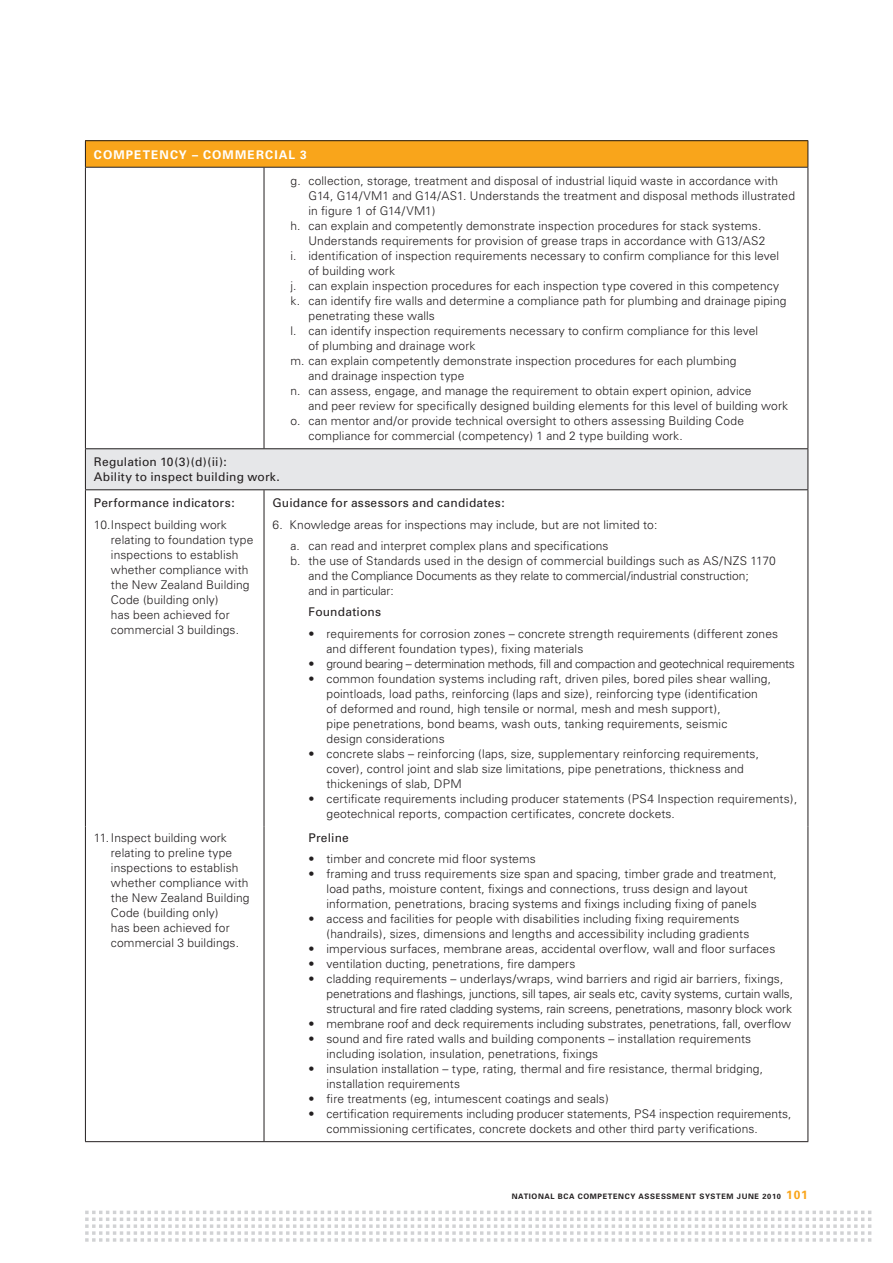
<style>
.page{position:relative;width:893px;height:1263px;background:#fff}
.page>*{position:absolute;margin:0;border:0;box-sizing:border-box;transform-origin:0 0}
.t1{font:300 12px/15px "Univers";letter-spacing:.01em;color:#231f20}
.t2{font:300 12px/15px "Univers";letter-spacing:-.01em;color:#231f20}
.t3{font:12px/15px "Univers";letter-spacing:.015em;color:#231f20}
.t4{font:300 12px "Univers";letter-spacing:-.02em;color:#231f20}
.t5{font:700 12px "Univers";letter-spacing:.09em;color:#fff}
.t6{font:700 7.5px "Univers";letter-spacing:.08em;color:#231f20}
.s1{font-size:12px;color:#f9a51b}
</style>
<div class="page">
<svg style="left:85px;top:1210px;width:786px;height:32px"></svg>
<div style="left:85px;top:141px;width:723px;height:26px;background:#f9a51b"></div>
<div style="left:85px;top:449px;width:723px;height:41px;background:#e6e7e9"></div>
<hr style="left:85px;top:140px;width:179px;height:1px;background:#231f20">
<svg style="left:85px;top:141px;width:1px;height:26px"></svg>
<hr style="left:264px;top:140px;width:544px;height:1px;background:#231f20">
<svg style="left:807px;top:141px;width:1px;height:26px"></svg>
<hr style="left:85px;top:167px;width:179px;height:1px;background:#231f20">
<hr style="left:264px;top:167px;width:544px;height:1px;background:#231f20">
<hr style="left:85px;top:168px;width:1px;height:280px;background:#231f20">
<hr style="left:264px;top:168px;width:1px;height:280px;background:#231f20">
<hr style="left:807px;top:168px;width:1px;height:280px;background:#231f20">
<hr style="left:85px;top:448px;width:179px;height:1px;background:#231f20">
<hr style="left:85px;top:449px;width:1px;height:40px;background:#231f20">
<hr style="left:264px;top:448px;width:544px;height:1px;background:#231f20">
<hr style="left:807px;top:449px;width:1px;height:40px;background:#231f20">
<hr style="left:85px;top:489px;width:179px;height:1px;background:#231f20">
<hr style="left:85px;top:490px;width:1px;height:336px;background:#231f20">
<hr style="left:264px;top:489px;width:544px;height:1px;background:#231f20">
<hr style="left:264px;top:490px;width:1px;height:336px;background:#231f20">
<hr style="left:807px;top:490px;width:1px;height:336px;background:#231f20">
<hr style="left:85px;top:826px;width:1px;height:315px;background:#231f20">
<hr style="left:264px;top:826px;width:1px;height:315px;background:#231f20">
<hr style="left:807px;top:826px;width:1px;height:315px;background:#231f20">
<hr style="left:85px;top:1141px;width:179px;height:1px;background:#231f20">
<hr style="left:264px;top:1141px;width:544px;height:1px;background:#231f20">
<p class="t5" style="left:94px;top:147px;width:214px">COMPETENCY – COMMERCIAL 3</p>
<p class="t1" style="left:291px;top:173px;width:489px">g. collection, storage, treatment and disposal of industrial liquid waste in accordance with</p>
<p class="t1" style="left:309px;top:188px;width:488px">G14, G14/VM1 and G14/AS1. Understands the treatment and disposal methods illustrated</p>
<p class="t1" style="left:308px;top:203px;width:128px">in figure 1 of G14/VM1)</p>
<p class="t1" style="left:290px;top:218px;width:472px">h. can explain and competently demonstrate inspection procedures for stack systems.</p>
<p class="t1" style="left:308px;top:233px;width:458px">Understands requirements for provision of grease traps in accordance with G13/AS2</p>
<p class="t1" style="left:290px;top:248px;width:490px">i. identification of inspection requirements necessary to confirm compliance for this level</p>
<p class="t1" style="left:308px;top:263px;width:88px">of building work</p>
<p class="t1" style="left:290px;top:278px;width:490px">j. can explain inspection procedures for each inspection type covered in this competency</p>
<p class="t1" style="left:290px;top:293px;width:497px">k. can identify fire walls and determine a compliance path for plumbing and drainage piping</p>
<p class="t1" style="left:308px;top:308px;width:128px">penetrating these walls</p>
<p class="t1" style="left:290px;top:323px;width:469px">l. can identify inspection requirements necessary to confirm compliance for this level</p>
<p class="t1" style="left:309px;top:338px;width:169px">of plumbing and drainage work</p>
<p class="t1" style="left:291px;top:353px;width:448px">m. can explain competently demonstrate inspection procedures for each plumbing</p>
<p class="t1" style="left:308px;top:368px;width:157px">and drainage inspection type</p>
<p class="t1" style="left:290px;top:383px;width:463px">n. can assess, engage, and manage the requirement to obtain expert opinion, advice</p>
<p class="t1" style="left:309px;top:398px;width:481px">and peer review for specifically designed building elements for this level of building work</p>
<p class="t1" style="left:291px;top:413px;width:455px">o. can mentor and/or provide technical oversight to others assessing Building Code</p>
<p class="t1" style="left:309px;top:428px;width:376px">compliance for commercial (competency) 1 and 2 type building work.</p>
<p class="t3" style="left:94px;top:455px;width:187px">Regulation 10(3)(d)(ii):<br>Ability to inspect building work.</p>
<p class="t3" style="left:94px;top:496px;width:142px">Performance indicators:</p>
<p class="t1" style="left:111px;top:517px;width:144px;text-indent:-17px">10. Inspect building work relating to foundation type inspections to establish whether compliance with the New Zealand Building<br>Code (building only)<br>has been achieved for commercial 3 buildings.</p>
<p class="t3" style="left:273px;top:496px;width:234px">Guidance for assessors and candidates:</p>
<p class="t1" style="left:291px;top:514px;width:369px;line-height:21.5px;text-indent:-18px">6. Knowledge areas for inspections may include, but are not limited to: a. can read and interpret complex plans and specifications</p>
<p class="t1" style="left:308px;top:553px;width:469px;text-indent:-18px">b. the use of Standards used in the design of commercial buildings such as AS/NZS 1170 and the Compliance Documents as they relate to commercial/industrial construction;<br>and in particular:</p>
<p class="t3" style="left:309px;top:605px;width:74px">Foundations</p>
<p class="t1" style="left:327px;top:626px;width:453px;text-indent:-18px">• requirements for corrosion zones – concrete strength requirements (different zones and different foundation types), fixing materials</p>
<p class="t4" style="left:309px;top:656px;width:488px">• ground bearing – determination methods, fill and compaction and geotechnical requirements</p>
<p class="t1" style="left:326px;top:671px;width:446px;text-indent:-18px">• common foundation systems including raft, driven piles, bored piles shear walling, pointloads, load paths, reinforcing (laps and size), reinforcing type (identification of deformed and round, high tensile or normal, mesh and mesh support),<br>pipe penetrations, bond beams, wash outs, tanking requirements, seismic<br>design considerations</p>
<p class="t1" style="left:327px;top:746px;width:434px;text-indent:-18px">• concrete slabs – reinforcing (laps, size, supplementary reinforcing requirements, cover), control joint and slab size limitations, pipe penetrations, thickness and thickenings of slab, DPM</p>
<p class="t1" style="left:327px;top:791px;width:472px;text-indent:-18px">• certificate requirements including producer statements (PS4 Inspection requirements), geotechnical reports, compaction certificates, concrete dockets.</p>
<p class="t1" style="left:111px;top:830px;width:140px;text-indent:-17px">11. Inspect building work relating to preline type inspections to establish whether compliance with the New Zealand Building<br>Code (building only)<br>has been achieved for commercial 3 buildings.</p>
<p class="t3" style="left:309px;top:830px;width:42px">Preline</p>
<p class="t1" style="left:309px;top:851px;width:229px">• timber and concrete mid floor systems</p>
<p class="t1" style="left:327px;top:866px;width:452px;text-indent:-18px">• framing and truss requirements size span and spacing, timber grade and treatment, load paths, moisture content, fixings and connections, truss design and layout information, penetrations, bracing systems and fixings including fixing of panels</p>
<p class="t1" style="left:327px;top:911px;width:424px;text-indent:-18px">• access and facilities for people with disabilities including fixing requirements (handrails), sizes, dimensions and lengths and accessibility including gradients</p>
<p class="t1" style="left:309px;top:941px;width:468px">• impervious surfaces, membrane areas, accidental overflow, wall and floor surfaces</p>
<p class="t1" style="left:309px;top:956px;width:268px">• ventilation ducting, penetrations, fire dampers</p>
<p class="t2" style="left:326px;top:971px;width:468px;text-indent:-18px">• cladding requirements – underlays/wraps, wind barriers and rigid air barriers, fixings, penetrations and flashings, junctions, sill tapes, air seals etc, cavity systems, curtain walls, structural and fire rated cladding systems, rain screens, penetrations, masonry block work</p>
<p class="t1" style="left:308px;top:1016px;width:484px">• membrane roof and deck requirements including substrates, penetrations, fall, overflow</p>
<p class="t1" style="left:326px;top:1031px;width:426px;text-indent:-18px">• sound and fire rated walls and building components – installation requirements including isolation, insulation, penetrations, fixings</p>
<p class="t1" style="left:326px;top:1061px;width:438px;text-indent:-18px">• insulation installation – type, rating, thermal and fire resistance, thermal bridging, installation requirements</p>
<p class="t1" style="left:308px;top:1091px;width:302px">• fire treatments (eg, intumescent coatings and seals)</p>
<p class="t1" style="left:326px;top:1106px;width:466px;text-indent:-18px">• certification requirements including producer statements, PS4 inspection requirements, commissioning certificates, concrete dockets and other third party verifications.</p>
<p class="t6" style="left:512px;top:1192px;width:298px">NATIONAL BCA COMPETENCY ASSESSMENT SYSTEM JUNE 2010 <span class="s1">101</span></p>
</div>
